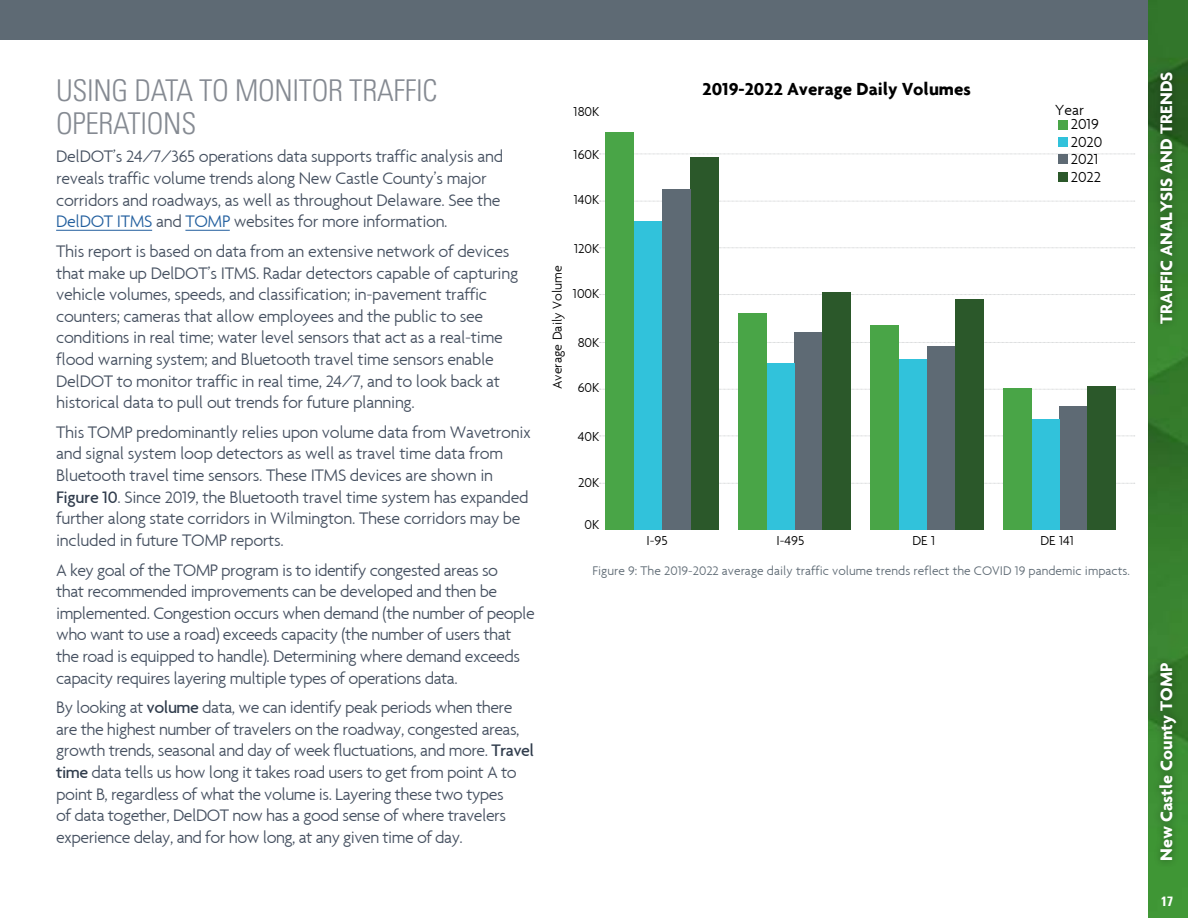
<style>
.page{position:relative;width:1188px;height:918px;background:#fff}
.page>*{position:absolute;margin:0;border:0;box-sizing:border-box;transform-origin:0 0}
.t1{font:300 condensed 30px/33px "Univers LT Std";letter-spacing:-.01em;color:#858a92}
.subhead{font:700 18.9px "Agenda";color:#000}
.body{font:300 18px/21.6px "Agenda";letter-spacing:-.02em;color:#465161}
.side_bar{font:700 18px "Agenda";color:#fff}
.subhead-2{font:300 15.75px "Agenda";color:#000}
.subhead-3{font:300 13.95px "Agenda";color:#000}
.subhead-4{font:300 13.5px "Agenda";color:#5e6a74}
.t2{font:700 condensed 13.5px "Univers LT Std";color:#fff}
.s1{color:#215e9e}
.s2{font-weight:500;color:#313d4d}
</style>
<div class="page">
<div style="left:0;top:0;width:1188px;height:40px;background:#5e6a74"></div>
<img style="left:1148px;top:0;width:40px;height:918px">
<div style="left:1152px;top:64px;width:32px;height:804px;background:#000;opacity:.4"></div>
<hr style="left:56px;top:230px;width:96px;height:1px;background:#215e9e">
<hr style="left:185px;top:230px;width:45px;height:1px;background:#215e9e">
<svg style="left:600px;top:154px;width:535px;height:1px"></svg>
<svg style="left:600px;top:201px;width:535px;height:1px"></svg>
<svg style="left:600px;top:294px;width:535px;height:1px"></svg>
<svg style="left:600px;top:342px;width:535px;height:1px"></svg>
<svg style="left:600px;top:389px;width:535px;height:1px"></svg>
<svg style="left:600px;top:436px;width:535px;height:1px"></svg>
<svg style="left:600px;top:483px;width:535px;height:1px"></svg>
<div style="left:606px;top:132px;width:28px;height:398px;background:#49a547"></div>
<div style="left:690px;top:157px;width:29px;height:373px;background:#2b582a"></div>
<div style="left:634px;top:221px;width:28px;height:309px;background:#31c2db"></div>
<div style="left:662px;top:189px;width:28px;height:341px;background:#5e6a74"></div>
<div style="left:795px;top:332px;width:28px;height:198px;background:#5e6a74"></div>
<div style="left:823px;top:292px;width:28px;height:238px;background:#2b582a"></div>
<div style="left:766px;top:363px;width:29px;height:167px;background:#31c2db"></div>
<div style="left:738px;top:313px;width:28px;height:217px;background:#49a547"></div>
<div style="left:927px;top:346px;width:28px;height:184px;background:#5e6a74"></div>
<div style="left:955px;top:299px;width:28px;height:231px;background:#2b582a"></div>
<div style="left:899px;top:359px;width:28px;height:171px;background:#31c2db"></div>
<div style="left:871px;top:325px;width:28px;height:205px;background:#49a547"></div>
<div style="left:1059px;top:406px;width:29px;height:124px;background:#5e6a74"></div>
<div style="left:1088px;top:386px;width:28px;height:144px;background:#2b582a"></div>
<div style="left:1031px;top:419px;width:28px;height:111px;background:#31c2db"></div>
<div style="left:1003px;top:388px;width:28px;height:142px;background:#49a547"></div>
<div style="left:1059px;top:120px;width:9px;height:10px;background:#49a547"></div>
<div style="left:1059px;top:138px;width:9px;height:9px;background:#31c2db"></div>
<div style="left:1059px;top:155px;width:9px;height:9px;background:#5e6a74"></div>
<div style="left:1059px;top:172px;width:9px;height:10px;background:#2b582a"></div>
<p class="t1" style="left:56px;top:74px;width:383px">USING DATA TO MONITOR TRAFFIC<br>OPERATIONS</p>
<p class="body" style="left:56px;top:146px;width:449px">DelDOT’s 24/7/365 operations data supports traffic analysis and reveals traffic volume trends along New Castle County’s major corridors and roadways, as well as throughout Delaware. See the <span class="s1">DelDOT ITMS</span> and <span class="s1">TOMP</span> websites for more information.</p>
<p class="body" style="left:56px;top:240px;width:464px">This report is based on data from an extensive network of devices that make up DelDOT’s ITMS. Radar detectors capable of capturing vehicle volumes, speeds, and classification; in-pavement traffic counters; cameras that allow employees and the public to see conditions in real time; water level sensors that act as a real-time flood warning system; and Bluetooth travel time sensors enable DelDOT to monitor traffic in real time, 24/7, and to look back at historical data to pull out trends for future planning.</p>
<p class="body" style="left:56px;top:421px;width:476px">This TOMP predominantly relies upon volume data from Wavetronix and signal system loop detectors as well as travel time data from Bluetooth travel time sensors. These ITMS devices are shown in <span class="s2">Figure 10</span>. Since 2019, the Bluetooth travel time system has expanded further along state corridors in Wilmington. These corridors may be included in future TOMP reports.</p>
<p class="body" style="left:56px;top:559px;width:480px">A key goal of the TOMP program is to identify congested areas so<br>that recommended improvements can be developed and then be implemented. Congestion occurs when demand (the number of people who want to use a road) exceeds capacity (the number of users that the road is equipped to handle). Determining where demand exceeds capacity requires layering multiple types of operations data.</p>
<p class="body" style="left:56px;top:696px;width:480px">By looking at <span class="s2">volume</span> data, we can identify peak periods when there are the highest number of travelers on the roadway, congested areas, growth trends, seasonal and day of week fluctuations, and more. <span class="s2">Travel time</span> data tells us how long it takes road users to get from point A to point B, regardless of what the volume is. Layering these two types<br>of data together, DelDOT now has a good sense of where travelers experience delay, and for how long, at any given time of day.</p>
<p class="subhead-3" style="left:549px;top:389px;width:126px;rotate:-90deg">Average Daily Volume</p>
<p class="subhead-3" style="left:574px;top:104px;width:27px">180K</p>
<p class="subhead-3" style="left:574px;top:146px;width:27px">160K</p>
<p class="subhead-3" style="left:574px;top:191px;width:27px">140K</p>
<p class="subhead-3" style="left:574px;top:240px;width:27px">120K</p>
<p class="subhead-3" style="left:573px;top:286px;width:28px">100K</p>
<p class="subhead-3" style="left:578px;top:334px;width:23px">80K</p>
<p class="subhead-3" style="left:578px;top:380px;width:23px">60K</p>
<p class="subhead-3" style="left:578px;top:428px;width:23px">40K</p>
<p class="subhead-3" style="left:578px;top:474px;width:23px">20K</p>
<p class="subhead-3" style="left:585px;top:516px;width:16px">0K</p>
<p class="subhead" style="left:703px;top:78px;width:270px">2019-2022 Average Daily Volumes</p>
<p class="subhead-2" style="left:1055px;top:100px;width:30px">Year</p>
<p class="subhead-2" style="left:1071px;top:115px;width:30px">2019</p>
<p class="subhead-2" style="left:1071px;top:132px;width:33px">2020</p>
<p class="subhead-2" style="left:1071px;top:150px;width:29px">2021</p>
<p class="subhead-2" style="left:1071px;top:167px;width:32px">2022</p>
<p class="subhead-3" style="left:776px;top:533px;width:29px">I-495</p>
<p class="subhead-3" style="left:912px;top:533px;width:24px">DE 1</p>
<p class="subhead-3" style="left:1040px;top:533px;width:35px">DE 141</p>
<p class="subhead-4" style="left:592px;top:563px;width:539px">Figure 9: The 2019-2022 average daily traffic volume trends reflect the COVID 19 pandemic impacts.</p>
<p class="subhead-3" style="left:646px;top:533px;width:23px">I-95</p>
<p class="side_bar" style="left:1155px;top:324px;width:254px;rotate:-90deg">TRAFFIC ANALYSIS AND TRENDS</p>
<p class="side_bar" style="left:1155px;top:861px;width:200px;rotate:-90deg">New Castle County TOMP</p>
<p class="t2" style="left:1161px;top:893px;width:13px">17</p>
</div>
